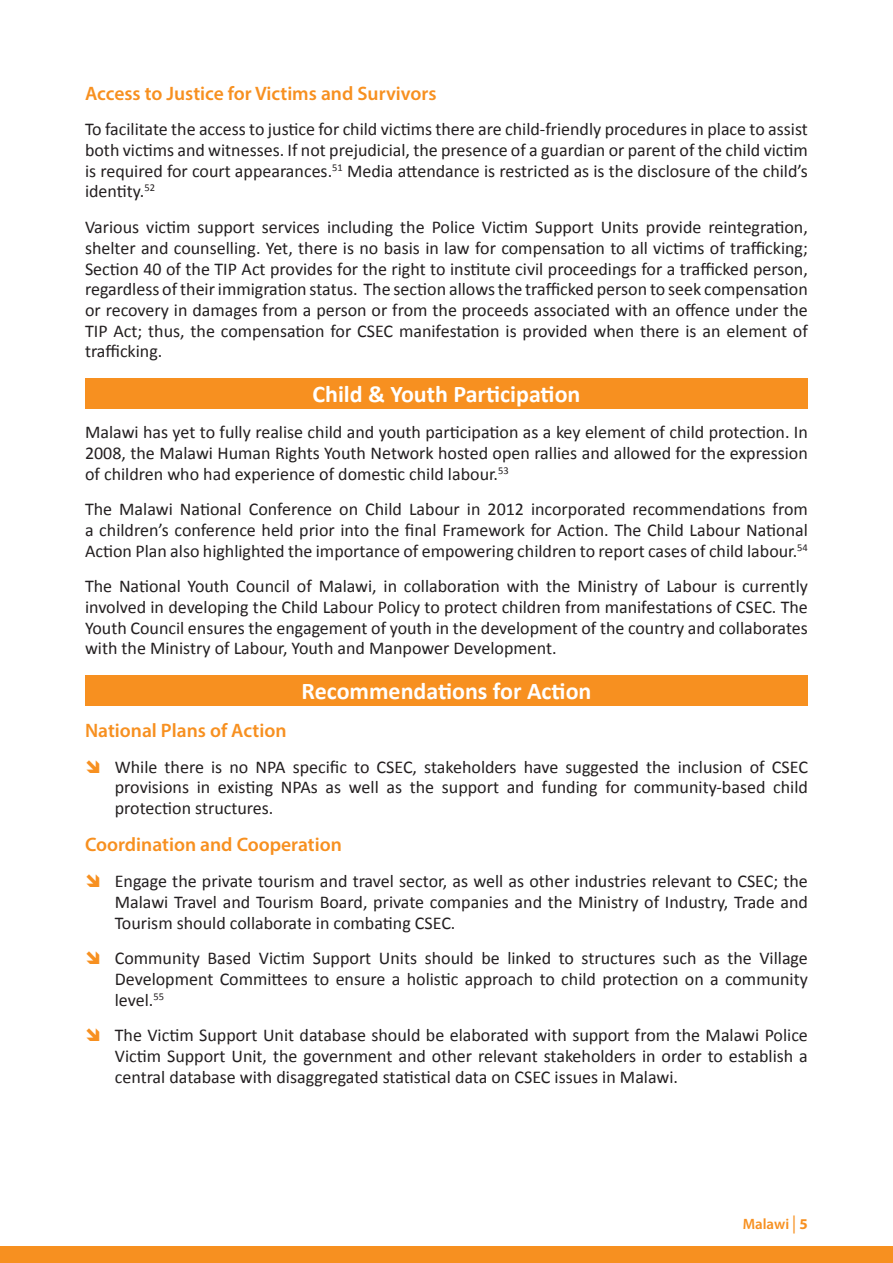
<style>
.page{position:relative;width:893px;height:1263px;background:#fff}
.page>*{position:absolute;margin:0;border:0;box-sizing:border-box;transform-origin:0 0}
.Normal_wrd_6{font:700 24px "Calibri";color:#fff}
.Normal_wrd_6-2{font:600 19.5px "Myriad Pro";color:#f79020}
.Normal_wrd_6-3{font:18px/20.7px "Calibri";color:#231f20;text-align:justify}
.t1{font:600 15px "Myriad Pro";color:#f79020}
.s1{font-family:"Myriad Cn Web";font-weight:400;font-size:18px}
.s2{font-weight:700}
</style>
<div class="page">
<div style="left:0;top:1246px;width:893px;height:17px;background:#f79020"></div>
<div style="left:85px;top:378px;width:723px;height:30px;background:#f79020"></div>
<div style="left:85px;top:675px;width:723px;height:30px;background:#f79020"></div>
<p class="Normal_wrd_6-2" style="left:85px;top:81px;width:353px">Access to Justice for Victims and Survivors</p>
<p class="Normal_wrd_6-3" style="left:85px;top:119px;width:724px">To facilitate the access to justice for child victims there are child-friendly procedures in place to assist both victims and witnesses. If not prejudicial, the presence of a guardian or parent of the child victim is required for court appearances.<sup>51</sup> Media attendance is restricted as is the disclosure of the child’s identity.<sup>52</sup></p>
<p class="Normal_wrd_6-3" style="left:85px;top:217px;width:724px">Various victim support services including the Police Victim Support Units provide reintegration, shelter and counselling. Yet, there is no basis in law for compensation to all victims of trafficking; Section 40 of the TIP Act provides for the right to institute civil proceedings for a trafficked person, regardless of their immigration status. The section allows the trafficked person to seek compensation or recovery in damages from a person or from the proceeds associated with an offence under the TIP Act; thus, the compensation for CSEC manifestation is provided when there is an element of trafficking.</p>
<p class="Normal_wrd_6" style="left:312px;top:377px;width:269px">Child &amp; Youth Participation</p>
<p class="Normal_wrd_6-3" style="left:85px;top:422px;width:724px">Malawi has yet to fully realise child and youth participation as a key element of child protection. In 2008, the Malawi Human Rights Youth Network hosted open rallies and allowed for the expression of children who had experience of domestic child labour.<sup>53</sup></p>
<p class="Normal_wrd_6-3" style="left:85px;top:499px;width:724px">The Malawi National Conference on Child Labour in 2012 incorporated recommendations from a children’s conference held prior into the final Framework for Action. The Child Labour National Action Plan also highlighted the importance of empowering children to report cases of child labour.<sup>54</sup></p>
<p class="Normal_wrd_6-3" style="left:85px;top:576px;width:724px">The National Youth Council of Malawi, in collaboration with the Ministry of Labour is currently involved in developing the Child Labour Policy to protect children from manifestations of CSEC. The Youth Council ensures the engagement of youth in the development of the country and collaborates with the Ministry of Labour, Youth and Manpower Development.</p>
<p class="Normal_wrd_6" style="left:301px;top:674px;width:291px">Recommendations for Action</p>
<p class="Normal_wrd_6-2" style="left:85px;top:718px;width:203px">National Plans of Action</p>
<p class="Normal_wrd_6-3" style="left:115px;top:756px;width:695px">While there is no NPA specific to CSEC, stakeholders have suggested the inclusion of CSEC provisions in existing NPAs as well as the support and funding for community-based child protection structures.</p>
<p class="Normal_wrd_6-2" style="left:85px;top:832px;width:258px">Coordination and Cooperation</p>
<p class="Normal_wrd_6-3" style="left:115px;top:871px;width:695px">Engage the private tourism and travel sector, as well as other industries relevant to CSEC; the Malawi Travel and Tourism Board, private companies and the Ministry of Industry, Trade and Tourism should collaborate in combating CSEC.</p>
<p class="Normal_wrd_6-3" style="left:115px;top:948px;width:695px">Community Based Victim Support Units should be linked to structures such as the Village Development Committees to ensure a holistic approach to child protection on a community level.<sup>55</sup></p>
<p class="Normal_wrd_6-3" style="left:115px;top:1025px;width:695px">The Victim Support Unit database should be elaborated with support from the Malawi Police Victim Support Unit, the government and other relevant stakeholders in order to establish a central database with disaggregated statistical data on CSEC issues in Malawi.</p>
<p class="t1" style="left:743px;top:1215px;width:67px">Malawi <span class="s1">|</span> <span class="s2">5</span></p>
</div>
